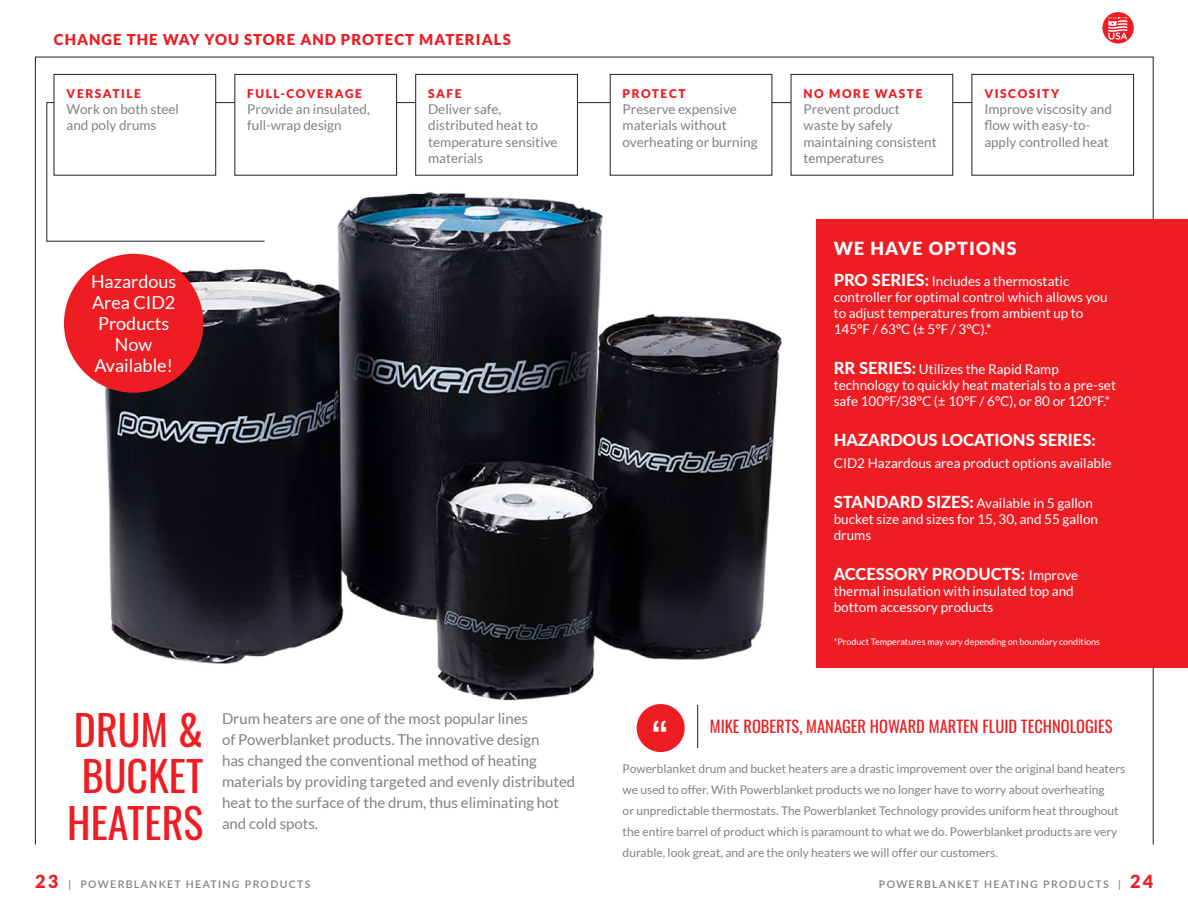
<style>
.page{position:relative;width:1188px;height:918px;background:#fff}
.page>*{position:absolute;margin:0;border:0;box-sizing:border-box;transform-origin:0 0}
.t1{font:42px/46.5px "Oswald";color:#ee1d23;text-align:center}
.t2{font:42px "Oswald";color:#fff}
.t3{font:18px/21px "Lato";color:#fff;text-align:center}
.t4{font:900 18px "Lato";letter-spacing:.07em;color:#fff}
.t5{font:800 16.5px "Lato";color:#fff}
.t6{font:16.5px "Oswald";color:#ee1d23}
.t7{font:15px/21px "Lato";color:#808285}
.t8{font:900 15px "Lato";letter-spacing:.07em;color:#ee1d23}
.t9{font:13.5px/16.2px "Lato";color:#fff}
.t10{font:13.5px/16.2px "Lato";color:#808285}
.t11{font:12px/21px "Lato";color:#808285}
.t12{font:900 12px "Lato";letter-spacing:.13em;color:#ee1d23}
.t13{font:600 10.5px "Lato";letter-spacing:.13em;color:#808285}
.t14{font:9px "Lato";color:#fff}
.s1{font-weight:800;font-size:16.5px}
.s2{font-weight:400;font-size:13.5px}
.s3{font-weight:900;font-size:18px;color:#ee1d23}
</style>
<div class="page">
<svg style="left:46px;top:102px;width:926px;height:74px"></svg>
<img style="left:46px;top:173px;width:752px;height:537px">
<div style="left:54px;top:74px;width:162px;height:101px;background:#fff"></div>
<div style="left:54px;top:74px;width:162px;height:101px;border:1px solid #231f20"></div>
<div style="left:235px;top:74px;width:162px;height:101px;background:#fff"></div>
<div style="left:235px;top:74px;width:162px;height:101px;border:1px solid #231f20"></div>
<div style="left:416px;top:74px;width:161px;height:101px;background:#fff"></div>
<div style="left:416px;top:74px;width:162px;height:101px;border:1px solid #231f20"></div>
<div style="left:610px;top:74px;width:162px;height:101px;background:#fff"></div>
<div style="left:610px;top:74px;width:162px;height:101px;border:1px solid #231f20"></div>
<div style="left:791px;top:74px;width:162px;height:101px;background:#fff"></div>
<div style="left:791px;top:74px;width:162px;height:101px;border:1px solid #231f20"></div>
<div style="left:972px;top:74px;width:162px;height:101px;border:1px solid #231f20"></div>
<div style="left:816px;top:219px;width:372px;height:448px;background:#ee1d23"></div>
<div style="left:637px;top:704px;width:48px;height:48px;background:#ee1d23;border-radius:50%"></div>
<hr style="left:697px;top:705px;width:1px;height:43px;background:#231f20">
<svg style="left:1102px;top:12px;width:32px;height:32px"></svg>
<svg style="left:1108px;top:17px;width:19px;height:23px"></svg>
<div style="left:64px;top:254px;width:139px;height:139px;background:#ee1d23;border-radius:50%"></div>
<p class="t8" style="left:54px;top:30px;width:459px">CHANGE THE WAY YOU STORE AND PROTECT MATERIALS</p>
<p class="t12" style="left:67px;top:86px;width:76px">VERSATILE</p>
<p class="t10" style="left:67px;top:101px;width:114px">Work on both steel and poly drums</p>
<h2 class="t3" style="left:91px;top:271px;width:87px">Hazardous<br>Area CID2<br>Products<br>Now<br>Available!</h2>
<p class="t12" style="left:247px;top:86px;width:116px">FULL-COVERAGE</p>
<p class="t10" style="left:247px;top:101px;width:124px">Provide an insulated, full-wrap design</p>
<p class="t12" style="left:428px;top:86px;width:35px">SAFE</p>
<p class="t10" style="left:428px;top:101px;width:131px">Deliver safe, distributed heat to temperature sensitive materials</p>
<h1 class="t1" style="left:67px;top:702px;width:138px">DRUM &amp;<br>BUCKET<br>HEATERS</h1>
<p class="t7" style="left:222px;top:708px;width:355px">Drum heaters are one of the most popular lines<br>of Powerblanket products. The innovative design<br>has changed the conventional method of heating materials by providing targeted and evenly distributed heat to the surface of the drum, thus eliminating hot and cold spots.</p>
<p class="t12" style="left:623px;top:86px;width:64px">PROTECT</p>
<p class="t10" style="left:623px;top:101px;width:136px">Preserve expensive materials without overheating or burning</p>
<p class="t12" style="left:804px;top:86px;width:120px">NO MORE WASTE</p>
<p class="t10" style="left:804px;top:101px;width:135px">Prevent product waste by safely maintaining consistent temperatures</p>
<p class="t12" style="left:984px;top:86px;width:76px">VISCOSITY</p>
<p class="t10" style="left:984px;top:101px;width:129px">Improve viscosity and flow with easy-to&shy;apply controlled heat</p>
<h2 class="t4" style="left:834px;top:238px;width:184px">WE HAVE OPTIONS</h2>
<p class="t9" style="left:834px;top:273px;width:275px"><span class="s1">PRO SERIES:</span> Includes a thermostatic controller for optimal control which allows you to adjust temperatures from ambient up to 145°F / 63°C (± 5°F / 3°C).*</p>
<p class="t9" style="left:834px;top:361px;width:284px"><span class="s1">RR SERIES:</span> Utilizes the Rapid Ramp technology to quickly heat materials to a pre-set safe 100°F/38°C (± 10°F / 6°C), or 80 or 120°F.*</p>
<p class="t5" style="left:834px;top:428px;width:264px">HAZARDOUS LOCATIONS SERIES:</p>
<p class="t9" style="left:834px;top:455px;width:279px">CID2 Hazardous area product options available</p>
<p class="t9" style="left:834px;top:495px;width:266px"><span class="s1">STANDARD SIZES:</span> Available in 5 gallon bucket size and sizes for 15, 30, and 55 gallon drums</p>
<p class="t5" style="left:834px;top:562px;width:246px">ACCESSORY PRODUCTS: <span class="s2">Improve</span></p>
<p class="t9" style="left:834px;top:583px;width:242px">thermal insulation with insulated top and bottom accessory products</p>
<p class="t14" style="left:834px;top:636px;width:268px">*Product Temperatures may vary depending on boundary conditions</p>
<h1 class="t2" style="left:653px;top:702px;width:18px">“</h1>
<p class="t6" style="left:710px;top:712px;width:404px">MIKE ROBERTS, MANAGER HOWARD MARTEN FLUID TECHNOLOGIES</p>
<p class="t11" style="left:623px;top:758px;width:504px">Powerblanket drum and bucket heaters are a drastic improvement over the original band heaters we used to offer. With Powerblanket products we no longer have to worry about overheating<br>or unpredictable thermostats. The Powerblanket Technology provides uniform heat throughout the entire barrel of product which is paramount to what we do. Powerblanket products are very durable, look great, and are the only heaters we will offer our customers.</p>
<p class="t13" style="left:35px;top:877px;width:277px"><span class="s3">23</span> | POWERBLANKET HEATING PRODUCTS</p>
<p class="t13" style="left:879px;top:877px;width:276px">POWERBLANKET HEATING PRODUCTS | <span class="s3">24</span></p>
</div>
